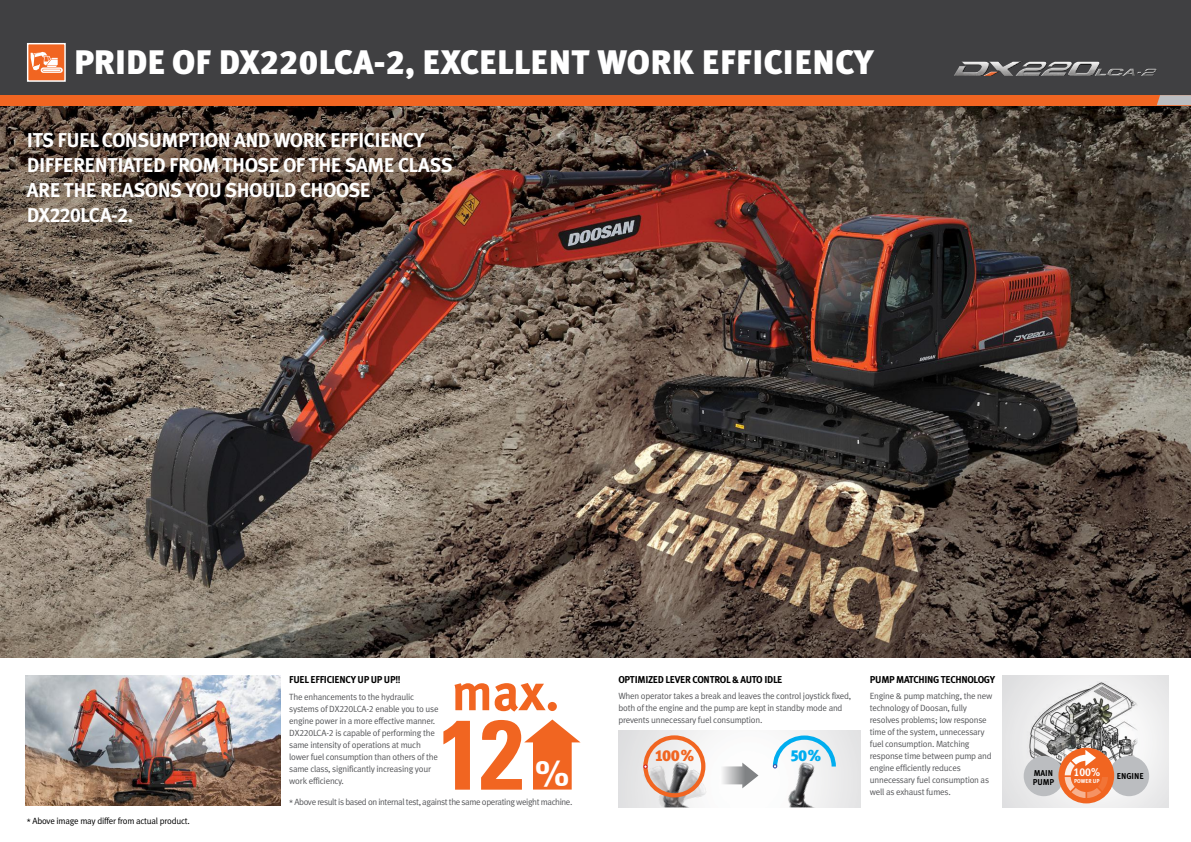
<style>
.page{position:relative;width:1191px;height:842px;background:#fff}
.page>*{position:absolute;margin:0;border:0;box-sizing:border-box;transform-origin:0 0}
.t1{font:700 condensed 98.6px "Univers";color:#f16521}
.t2{font:700 51.8px "Meta Plus Lining";color:#f16521}
.t3{font:700 condensed 35.8px "Univers";color:#fff;scale:1.25 1}
.t4{font:900 34px "Meta Plus Lining";color:#fff}
.t5{font:700 20px/25px "Meta Plus Lining";letter-spacing:-.025em;color:#fff}
.t6{font:900 15.9px "Meta Plus Lining";color:#f16521}
.t7{font:900 15.9px "Meta Plus Lining";color:#00adef}
.t8{font:700 11.4px "Meta Plus Lining";color:#fff;scale:.95 1}
.t9{font:700 10px "Meta Plus Lining";letter-spacing:-.03em;color:#000}
.t10{font:9px/12px "Meta Plus Lining Normal";letter-spacing:-.025em;color:#57585b}
.t11{font:9px "Meta Plus Normal";letter-spacing:-.045em;color:#57585b}
.t12{font:9px "Meta Plus Lining Normal";letter-spacing:-.025em;color:#000}
.t13{font:700 8.5px/8.5px "Meta Plus Lining";color:#000;scale:.95 1}
.t14{font:700 5.7px "Meta Plus Lining";color:#fff;scale:.95 1}
</style>
<div class="page">
<img style="left:1002px;top:676px;width:166px;height:131px">
<img style="left:0;top:105px;width:1191px;height:553px">
<div style="left:0;top:0;width:1191px;height:95px;background:#404042"></div>
<div style="left:0;top:95px;width:1191px;height:10px;background:#f16521"></div>
<svg style="left:1157px;top:95px;width:34px;height:10px"></svg>
<div style="left:28px;top:44px;width:37px;height:37px;background:#f16521"></div>
<svg style="left:31px;top:52px;width:32px;height:21px"></svg>
<div style="left:27px;top:43px;width:39px;height:39px;border:1px solid #fff"></div>
<svg style="left:954px;top:61px;width:203px;height:15px"></svg>
<svg style="left:524px;top:719px;width:56px;height:70px"></svg>
<img style="left:26px;top:676px;width:255px;height:130px">
<img style="left:1024px;top:681px;width:115px;height:87px">
<img style="left:636px;top:762px;width:71px;height:45px">
<svg style="left:643px;top:735px;width:62px;height:62px"></svg>
<img style="left:783px;top:768px;width:41px;height:39px">
<svg style="left:773px;top:735px;width:63px;height:33px"></svg>
<svg style="left:720px;top:763px;width:38px;height:25px"></svg>
<div style="left:1023px;top:756px;width:41px;height:40px;background:#bbbdc0;border-radius:50%"></div>
<div style="left:1108px;top:756px;width:41px;height:40px;background:#bbbdc0;border-radius:50%"></div>
<div style="left:1058px;top:748px;width:56px;height:55px;background:#f16521;border-radius:50%"></div>
<svg style="left:1064px;top:750px;width:44px;height:48px"></svg>
<h3 class="t4" style="left:74px;top:43px;width:801px">PRIDE OF DX220LCA-2, EXCELLENT WORK EFFICIENCY</h3>
<h3 class="t5" style="left:27px;top:127px;width:427px">ITS FUEL CONSUMPTION AND WORK EFFICIENCY<br>DIFFERENTIATED FROM THOSE OF THE SAME CLASS<br>ARE THE REASONS YOU SHOULD CHOOSE<br>DX220LCA-2.</h3>
<p class="t12" style="left:27px;top:816px;width:164px">* Above image may differ from actual product.</p>
<p class="t9" style="left:289px;top:674px;width:113px">FUEL EFFICIENCY UP UP UP!!</p>
<p class="t10" style="left:289px;top:691px;width:151px">The enhancements to the hydraulic systems of DX220LCA-2 enable you to use engine power in a more effective manner.<br>DX220LCA-2 is capable of performing the same intensity of operations at much lower fuel consumption than others of the same class, significantly increasing your work efficiency.</p>
<p class="t11" style="left:289px;top:796px;width:285px">* Above result is based on internal test, against the same operating weight machine.</p>
<h2 class="t2" style="left:452px;top:662px;width:109px">max.</h2>
<h1 class="t1" style="left:438px;top:694px;width:87px">12</h1>
<h3 class="t3" style="left:535px;top:751px;width:29px">%</h3>
<p class="t9" style="left:618px;top:674px;width:166px">OPTIMIZED LEVER CONTROL &amp; AUTO IDLE</p>
<p class="t10" style="left:618px;top:690px;width:234px">When operator takes a break and leaves the control joystick fixed, both of the engine and the pump are kept in standby mode and prevents unnecessary fuel consumption.</p>
<h3 class="t6" style="left:654px;top:746px;width:41px">100 %</h3>
<h3 class="t7" style="left:790px;top:746px;width:33px">50 %</h3>
<p class="t9" style="left:870px;top:674px;width:127px">PUMP MATCHING TECHNOLOGY</p>
<p class="t10" style="left:870px;top:690px;width:124px">Engine &amp; pump matching, the new technology of Doosan, fully resolves problems; low response time of the system, unnecessary fuel consumption. Matching response time between pump and engine efficiently reduces unnecessary fuel consumption as well as exhaust fumes.</p>
<p class="t8" style="left:1073px;top:765px;width:29px">100%</p>
<p class="t14" style="left:1074px;top:778px;width:28px">POWER UP</p>
<p class="t13" style="left:1032px;top:769px;width:24px">MAIN<br>PUMP</p>
<p class="t13" style="left:1116px;top:772px;width:30px">ENGINE</p>
</div>
